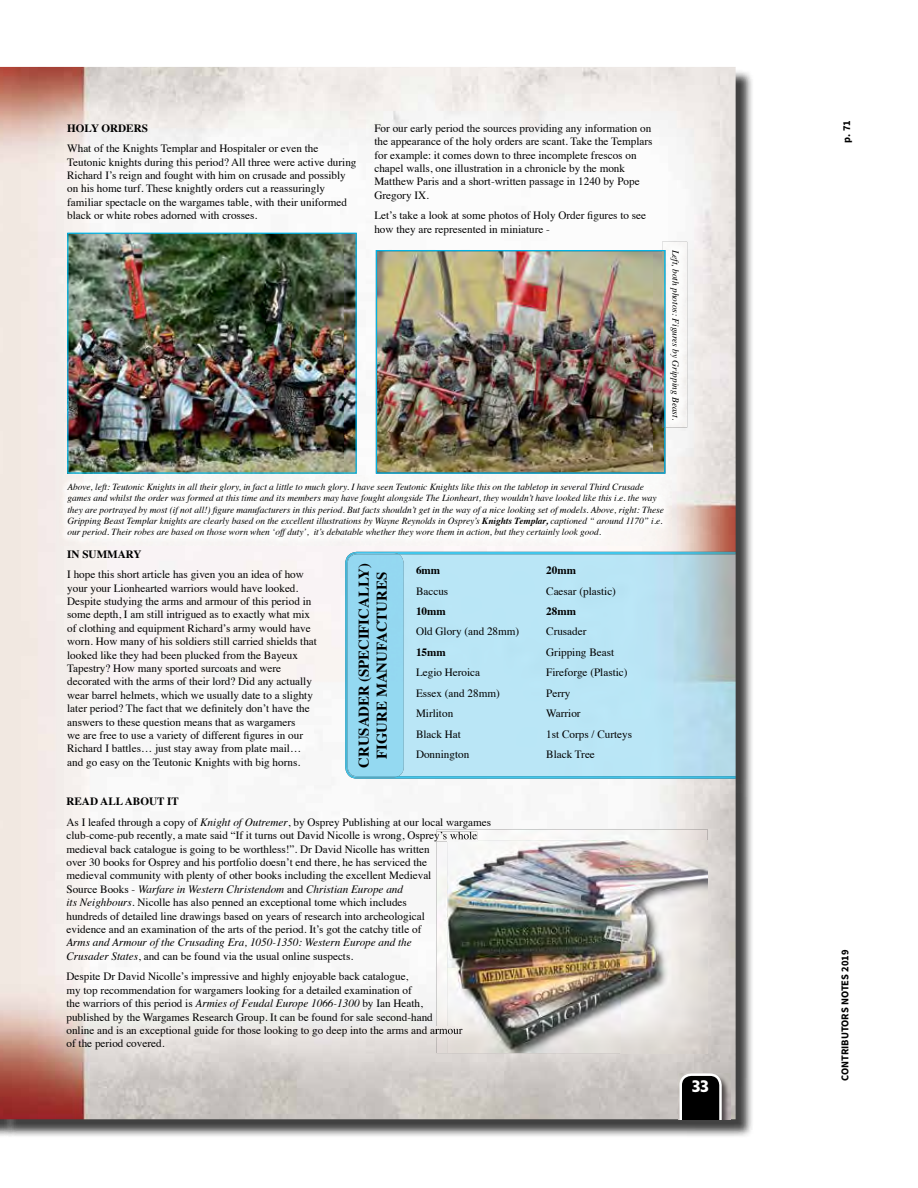
<style>
.page{position:relative;width:918px;height:1188px;background:#fff}
.page>*{position:absolute;margin:0;border:0;box-sizing:border-box;transform-origin:0 0}
.t1{font:700 14.85px/17.9px "Times";color:#000;text-align:center}
.t2{font:700 14.85px "Penumbra Flare Std";color:#fff}
.t3{font:11.1px/13.4px "Times";color:#000}
.t4{font:italic 11.1px/13.4px "Times";color:#000}
.t5{font:700 11.1px "Times";color:#000}
.t6{font:700 10.5px "Source Sans Pro";color:#000}
.t7{font:italic 9.3px/11.1px "Times";color:#000}
.s1{font-weight:700}
.s2{font-style:italic}
.s3{font-style:normal}
</style>
<div class="page">
<svg style="left:0;top:739px;width:1px;height:15px"></svg>
<img style="left:0;top:754px;width:1px;height:365px">
<img style="left:0;top:67px;width:1px;height:564px">
<img style="left:0;top:631px;width:1px;height:108px">
<div style="left:2px;top:69px;width:752px;height:1069px;background:#000;opacity:.75"></div>
<img style="left:345px;top:552px;width:391px;height:227px">
<div style="left:348px;top:554px;width:56px;height:222px;background:#94d9f1"></div>
<img style="left:678px;top:1074px;width:52px;height:45px">
<svg style="left:680px;top:1073px;width:42px;height:46px;background:#2c2c2c"></svg>
<img style="left:69px;top:235px;width:286px;height:237px">
<div style="left:67px;top:233px;width:290px;height:241px;border:1px solid #00b3e5"></div>
<img style="left:376px;top:250px;width:289px;height:224px">
<img style="left:59px;top:476px;width:613px;height:69px">
<img style="left:437px;top:829px;width:271px;height:224px">
<img style="left:437px;top:832px;width:40px;height:10px">
<svg style="left:437px;top:1026px;width:10px;height:10px"></svg>
<img style="left:447px;top:840px;width:261px;height:213px">
<img style="left:447px;top:840px;width:30px;height:2px">
<img style="left:447px;top:1026px;width:15px;height:10px">
<img style="left:662px;top:242px;width:25px;height:186px">
<img style="left:662px;top:250px;width:3px;height:178px">
<p class="t5" style="left:67px;top:117px;width:82px">HOLY ORDERS</p>
<p class="t3" style="left:67px;top:141px;width:291px">What of the Knights Templar and Hospitaler or even the Teutonic knights during this period? All three were active during Richard I’s reign and fought with him on crusade and possibly on his home turf. These knightly orders cut a reassuringly familiar spectacle on the wargames table, with their uniformed black or white robes adorned with crosses.</p>
<p class="t3" style="left:374px;top:120px;width:280px">For our early period the sources providing any information on the appearance of the holy orders are scant. Take the Templars for example: it comes down to three incomplete frescos on chapel walls, one illustration in a chronicle by the monk Matthew Paris and a short-written passage in 1240 by Pope Gregory IX.</p>
<p class="t3" style="left:374px;top:208px;width:273px">Let’s take a look at some photos of Holy Order figures to see how they are represented in miniature -</p>
<p class="t7" style="left:682px;top:250px;width:171px;rotate:90deg">Left, both photos: Figures by Gripping Beast.</p>
<p class="t7" style="left:67px;top:481px;width:598px">Above, left: Teutonic Knights in all their glory, in fact a little to much glory. I have seen Teutonic Knights like this on the tabletop in several Third Crusade games and whilst the order was formed at this time and its members may have fought alongside The Lionheart, they wouldn’t have looked like this i.e. the way they are portrayed by most (if not all!) figure manufacturers in this period. But facts shouldn’t get in the way of a nice looking set of models. Above, right: These Gripping Beast Templar knights are clearly based on the excellent illustrations by Wayne Reynolds in Osprey’s <span class="s1">Knights Templar,</span> captioned “ around 1170” i.e. our period. Their robes are based on those worn when ‘off duty’, it’s debatable whether they wore them in action, but they certainly look good.</p>
<p class="t5" style="left:416px;top:560px;width:26px">6mm</p>
<p class="t3" style="left:416px;top:583px;width:34px">Baccus</p>
<p class="t5" style="left:416px;top:601px;width:31px">10mm</p>
<p class="t3" style="left:416px;top:624px;width:105px">Old Glory (and 28mm)</p>
<p class="t5" style="left:416px;top:641px;width:31px">15mm</p>
<p class="t3" style="left:416px;top:661px;width:85px;line-height:20.4px">Legio Heroica<br>Essex (and 28mm)<br>Mirliton<br>Black Hat<br>Donnington</p>
<p class="t5" style="left:67px;top:543px;width:76px">IN SUMMARY</p>
<p class="t3" style="left:67px;top:567px;width:251px">I hope this short article has given you an idea of how your your Lionhearted warriors would have looked.<br>Despite studying the arms and armour of this period in some depth, I am still intrigued as to exactly what mix of clothing and equipment Richard’s army would have worn. How many of his soldiers still carried shields that looked like they had been plucked from the Bayeux Tapestry? How many sported surcoats and were decorated with the arms of their lord? Did any actually wear barrel helmets, which we usually date to a slighty later period? The fact that we definitely don’t have the answers to these question means that as wargamers<br>we are free to use a variety of different figures in our Richard I battles… just stay away from plate mail… and go easy on the Teutonic Knights with big horns.</p>
<h1 class="t1" style="left:353px;top:768px;width:206px;rotate:-90deg">CRUSADER (SPECIFICALLY)<br>FIGURE MANUFACTURES</h1>
<p class="t5" style="left:546px;top:560px;width:31px">20mm</p>
<p class="t3" style="left:546px;top:583px;width:71px">Caesar (plastic)</p>
<p class="t5" style="left:546px;top:601px;width:31px">28mm</p>
<p class="t3" style="left:546px;top:621px;width:87px;line-height:20.4px">Crusader<br>Gripping Beast<br>Fireforge (Plastic)<br>Perry<br>Warrior<br>1st Corps / Curteys<br>Black Tree</p>
<p class="t3" style="left:66px;top:791px;width:426px;line-height:20.4px"><span class="s1">READ ALL ABOUT IT<br></span>As I leafed through a copy of <span class="s2">Knight of Outremer</span>, by Osprey Publishing at our local wargames</p>
<p class="t3" style="left:66px;top:828px;width:412px">club-come-pub recently, a mate said “If it turns out David Nicolle is wrong, Osprey’s whole medieval back catalogue is going to be worthless!”. Dr David Nicolle has written<br>over 30 books for Osprey and his portfolio doesn’t end there, he has serviced the<br>medieval community with plenty of other books including the excellent Medieval<br>Source Books - <span class="s2">Warfare in Western Christendom</span> and <span class="s2">Christian Europe and<br>its Neighbours</span>. Nicolle has also penned an exceptional tome which includes<br>hundreds of detailed line drawings based on years of research into archeological<br>evidence and an examination of the arts of the period. It’s got the catchy title of</p>
<p class="t4" style="left:66px;top:935px;width:347px">Arms and Armour of the Crusading Era, 1050-1350: Western Europe and the<br>Crusader States<span class="s3">, and can be found via the usual online suspects.</span></p>
<p class="t3" style="left:66px;top:969px;width:397px">Despite Dr David Nicolle’s impressive and highly enjoyable back catalogue,<br>my top recommendation for wargamers looking for a detailed examination of<br>the warriors of this period is <span class="s2">Armies of Feudal Europe 1066-1300</span> by Ian Heath, published by the Wargames Research Group. It can be found for sale second-hand online and is an exceptional guide for those looking to go deep into the arms and armour of the period covered.</p>
<h1 class="t2" style="left:692px;top:1077px;width:18px">33</h1>
<p class="t6" style="left:840px;top:143px;width:24px;rotate:-90deg">p. 71</p>
<p class="t6" style="left:838px;top:1081px;width:133px;rotate:-90deg">CONTRIBUTORS NOTES 2019</p>
</div>
